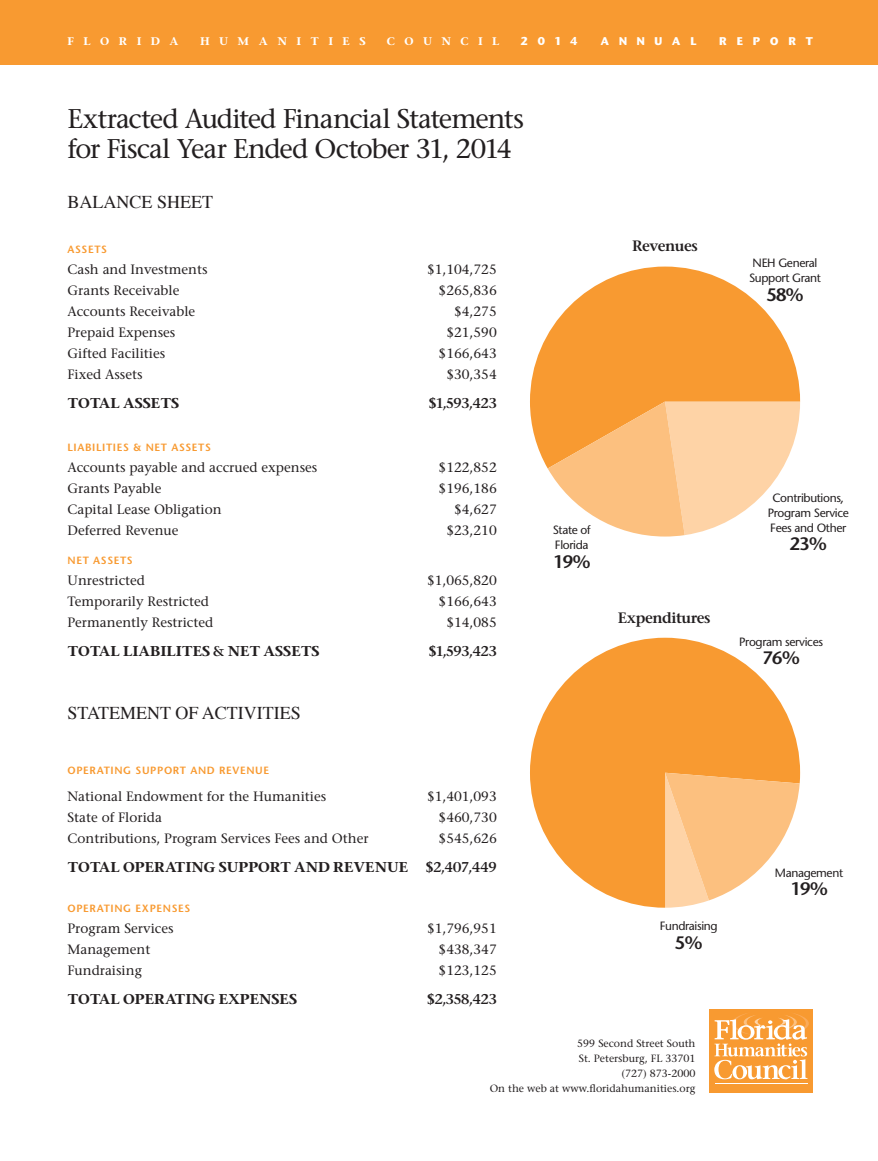
<style>
.page{position:relative;width:878px;height:1161px;background:#fff}
.page>*{position:absolute;margin:0;border:0;box-sizing:border-box;transform-origin:0 0}
.t1{font:27px/30px "Stone Serif";letter-spacing:-.04em;color:#231f20}
.t2{font:18px "Times";color:#231f20}
.t3{font:600 18px "Stone Sans";letter-spacing:-.03em;color:#231f20}
.t4{font:600 15px "Stone Serif";letter-spacing:-.03em;color:#231f20}
.t5{font:13.5px "Stone Serif";color:#231f20}
.t6{font:600 13.5px "Stone Serif";color:#231f20}
.t7{font:12px/15px "Stone Sans";letter-spacing:-.03em;color:#231f20;text-align:center}
.t8{font:10.5px/15px "Stone Serif";color:#231f20;text-align:right}
.t9{font:600 10.5px "Stone Sans";letter-spacing:.06em;color:#f89a31}
.t10{font:600 10.5px "Stone Serif";letter-spacing:.9em;color:#fff}
.t11{font:700 10.5px "Stone Sans";letter-spacing:.92em;color:#fff}
</style>
<div class="page">
<svg style="left:530px;top:267px;width:270px;height:200px;fill:#f89a31"></svg>
<svg style="left:547px;top:402px;width:253px;height:135px"></svg>
<div style="left:530px;top:638px;width:270px;height:270px;background:#f89a31;border-radius:134px"></div>
<svg style="left:665px;top:773px;width:134px;height:135px"></svg>
<div style="left:0;top:0;width:878px;height:65px;background:#f89a31"></div>
<div style="left:709px;top:1009px;width:104px;height:84px;background:#f89a31"></div>
<svg style="left:714px;top:1013px;width:94px;height:67px"></svg>
<hr style="left:714px;top:1083px;width:93px;height:1px;background:#fff">
<p class="t10" style="left:68px;top:34px;width:113px">FLORIDA</p>
<p class="t10" style="left:200px;top:34px;width:167px">HUMANITIES</p>
<p class="t10" style="left:387px;top:34px;width:114px">COUNCIL</p>
<p class="t11" style="left:520px;top:34px;width:59px">2014</p>
<p class="t11" style="left:600px;top:34px;width:97px">ANNUAL</p>
<p class="t11" style="left:719px;top:34px;width:95px">REPORT</p>
<h1 class="t1" style="left:68px;top:103px;width:458px">Extracted Audited Financial Statements for Fiscal Year Ended October 31, 2014</h1>
<h2 class="t2" style="left:68px;top:185px;width:147px">BALANCE SHEET</h2>
<p class="t9" style="left:68px;top:243px;width:41px">ASSETS</p>
<p class="t5" style="left:68px;top:261px;width:142px">Cash and Investments</p>
<p class="t5" style="left:427px;top:261px;width:71px">$1,104,725</p>
<p class="t5" style="left:68px;top:282px;width:113px">Grants Receivable</p>
<p class="t5" style="left:438px;top:282px;width:60px">$265,836</p>
<p class="t5" style="left:68px;top:303px;width:129px">Accounts Receivable</p>
<p class="t5" style="left:454px;top:303px;width:44px">$4,275</p>
<p class="t5" style="left:68px;top:324px;width:109px">Prepaid Expenses</p>
<p class="t5" style="left:446px;top:324px;width:52px">$21,590</p>
<p class="t5" style="left:68px;top:345px;width:99px">Gifted Facilities</p>
<p class="t5" style="left:438px;top:345px;width:60px">$166,643</p>
<p class="t5" style="left:68px;top:366px;width:77px">Fixed Assets</p>
<p class="t5" style="left:446px;top:366px;width:52px">$30,354</p>
<p class="t6" style="left:68px;top:395px;width:113px">TOTAL ASSETS</p>
<p class="t6" style="left:429px;top:395px;width:69px">$1,593,423</p>
<p class="t9" style="left:68px;top:441px;width:145px">LIABILITIES &amp; NET ASSETS</p>
<p class="t5" style="left:68px;top:459px;width:251px">Accounts payable and accrued expenses</p>
<p class="t5" style="left:438px;top:459px;width:60px">$122,852</p>
<p class="t5" style="left:68px;top:480px;width:95px">Grants Payable</p>
<p class="t5" style="left:438px;top:480px;width:60px">$196,186</p>
<p class="t5" style="left:68px;top:501px;width:156px">Capital Lease Obligation</p>
<p class="t5" style="left:454px;top:501px;width:44px">$4,627</p>
<p class="t5" style="left:68px;top:522px;width:112px">Deferred Revenue</p>
<p class="t5" style="left:446px;top:522px;width:52px">$23,210</p>
<p class="t9" style="left:68px;top:554px;width:67px">NET ASSETS</p>
<p class="t5" style="left:68px;top:572px;width:79px">Unrestricted</p>
<p class="t5" style="left:427px;top:572px;width:71px">$1,065,820</p>
<p class="t5" style="left:68px;top:593px;width:143px">Temporarily Restricted</p>
<p class="t5" style="left:438px;top:593px;width:60px">$166,643</p>
<p class="t5" style="left:68px;top:614px;width:147px">Permanently Restricted</p>
<p class="t5" style="left:446px;top:614px;width:52px">$14,085</p>
<p class="t6" style="left:68px;top:642px;width:254px">TOTAL LIABILITES &amp; NET ASSETS</p>
<p class="t6" style="left:429px;top:642px;width:69px">$1,593,423</p>
<h2 class="t2" style="left:68px;top:696px;width:235px">STATEMENT OF ACTIVITIES</h2>
<p class="t4" style="left:632px;top:237px;width:67px">Revenues</p>
<p class="t7" style="left:552px;top:523px;width:39px;text-align:left">State of<br>Florida</p>
<h2 class="t3" style="left:553px;top:550px;width:39px">19%</h2>
<p class="t4" style="left:618px;top:609px;width:94px">Expenditures</p>
<p class="t9" style="left:68px;top:764px;width:203px">OPERATING SUPPORT AND REVENUE</p>
<p class="t5" style="left:68px;top:788px;width:260px">National Endowment for the Humanities</p>
<p class="t5" style="left:427px;top:788px;width:71px">$1,401,093</p>
<p class="t5" style="left:68px;top:809px;width:96px">State of Florida</p>
<p class="t5" style="left:438px;top:809px;width:60px">$460,730</p>
<p class="t5" style="left:68px;top:830px;width:303px">Contributions, Program Services Fees and Other</p>
<p class="t5" style="left:438px;top:830px;width:60px">$545,626</p>
<p class="t6" style="left:68px;top:858px;width:342px">TOTAL OPERATING SUPPORT AND REVENUE</p>
<p class="t6" style="left:426px;top:858px;width:72px">$2,407,449</p>
<p class="t9" style="left:68px;top:902px;width:124px">OPERATING EXPENSES</p>
<p class="t5" style="left:68px;top:920px;width:108px">Program Services</p>
<p class="t5" style="left:427px;top:920px;width:71px">$1,796,951</p>
<p class="t5" style="left:68px;top:941px;width:84px">Management</p>
<p class="t5" style="left:438px;top:941px;width:60px">$438,347</p>
<p class="t5" style="left:68px;top:962px;width:76px">Fundraising</p>
<p class="t5" style="left:438px;top:962px;width:60px">$123,125</p>
<p class="t6" style="left:68px;top:990px;width:231px">TOTAL OPERATING EXPENSES</p>
<p class="t6" style="left:427px;top:990px;width:71px">$2,358,423</p>
<p class="t8" style="left:489px;top:1036px;width:207px">599 Second Street South<br>St. Petersburg, FL 33701<br>(727) 873-2000<br>On the web at www.floridahumanities.org</p>
<p class="t7" style="left:659px;top:919px;width:59px">Fundraising</p>
<h2 class="t3" style="left:675px;top:931px;width:29px">5%</h2>
<p class="t7" style="left:749px;top:256px;width:73px">NEH General<br>Support Grant</p>
<h2 class="t3" style="left:766px;top:283px;width:39px">58%</h2>
<p class="t7" style="left:767px;top:490px;width:83px">Contributions,<br>Program Service<br>Fees and Other</p>
<h2 class="t3" style="left:789px;top:533px;width:39px">23%</h2>
<p class="t7" style="left:739px;top:634px;width:85px">Program services</p>
<h2 class="t3" style="left:762px;top:647px;width:39px">76%</h2>
<p class="t7" style="left:775px;top:865px;width:70px">Management</p>
<h2 class="t3" style="left:790px;top:877px;width:39px">19%</h2>
</div>
